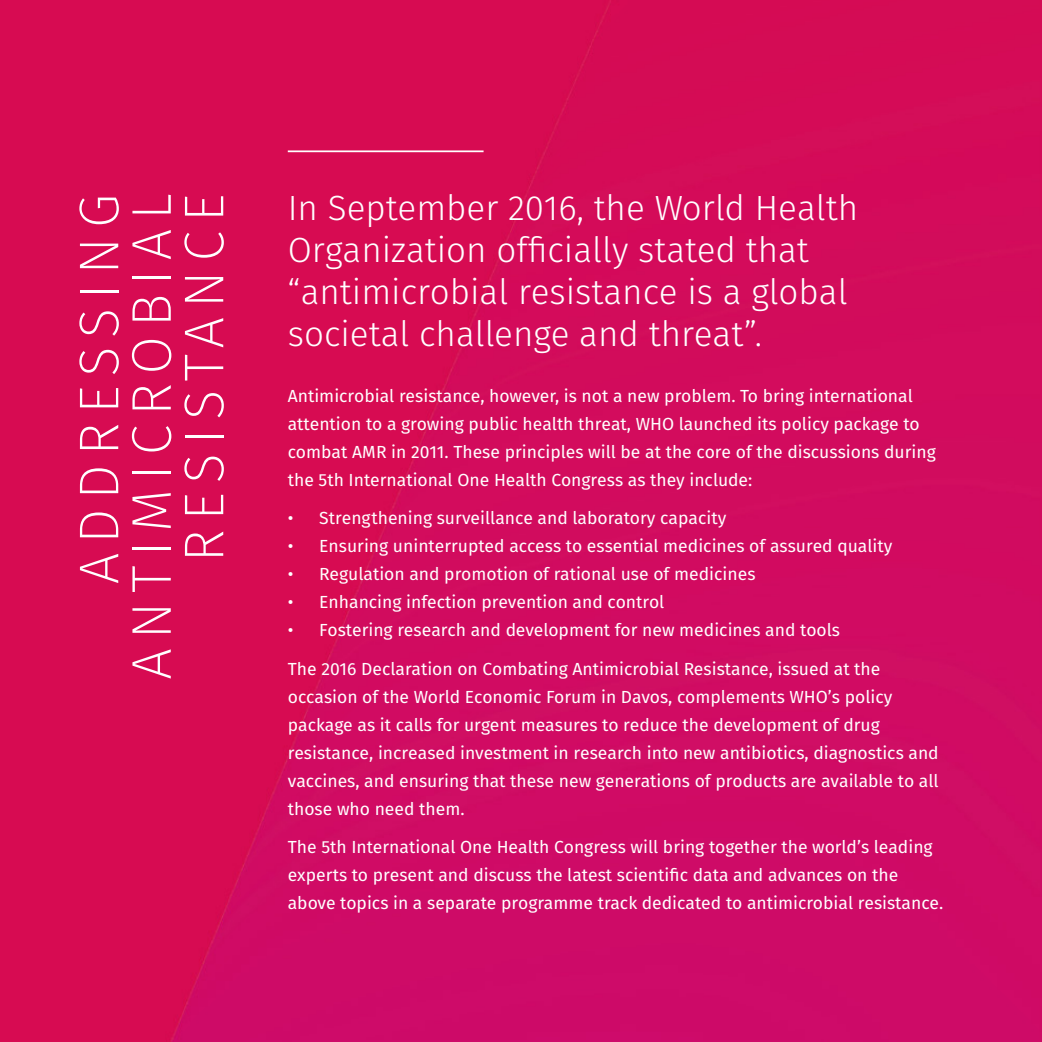
<style>
.page{position:relative;width:1042px;height:1042px;background:#fff}
.page>*{position:absolute;margin:0;border:0;box-sizing:border-box;transform-origin:0 0}
.t1{font:200 56px/52.5px "Fira Sans";letter-spacing:.16em;color:#fff;text-align:right}
.t2{font:300 35px/42px "Fira Sans";color:#fff}
.t3{font:17.5px/28px "Fira Sans";color:#fff}
</style>
<div class="page">
<img style="left:0;top:0;width:1042px;height:1042px">
<hr style="left:288px;top:150px;width:195px;height:2px;background:#fff">
<h1 class="t1" style="left:72px;top:680px;width:487px;rotate:-90deg">ADDRESSING<br>ANTIMICROBIAL<br>RESISTANCE</h1>
<h2 class="t2" style="left:288px;top:186px;width:572px">In September 2016, the World Health Organization officially stated that “antimicrobial resistance is a global societal challenge and threat”.</h2>
<p class="t3" style="left:288px;top:382px;width:649px">Antimicrobial resistance, however, is not a new problem. To bring international attention to a growing public health threat, WHO launched its policy package to combat AMR in 2011. These principles will be at the core of the discussions during the 5th International One Health Congress as they include:</p>
<p class="t3" style="left:288px;top:504px;width:440px">• Strengthening surveillance and laboratory capacity</p>
<p class="t3" style="left:288px;top:532px;width:606px">• Ensuring uninterrupted access to essential medicines of assured quality</p>
<p class="t3" style="left:288px;top:560px;width:469px">• Regulation and promotion of rational use of medicines</p>
<p class="t3" style="left:288px;top:588px;width:378px">• Enhancing infection prevention and control</p>
<p class="t3" style="left:288px;top:616px;width:554px">• Fostering research and development for new medicines and tools</p>
<p class="t3" style="left:288px;top:655px;width:652px">The 2016 Declaration on Combating Antimicrobial Resistance, issued at the occasion of the World Economic Forum in Davos, complements WHO’s policy package as it calls for urgent measures to reduce the development of drug resistance, increased investment in research into new antibiotics, diagnostics and vaccines, and ensuring that these new generations of products are available to all those who need them.</p>
<p class="t3" style="left:288px;top:833px;width:657px">The 5th International One Health Congress will bring together the world’s leading experts to present and discuss the latest scientific data and advances on the above topics in a separate programme track dedicated to antimicrobial resistance.</p>
</div>
